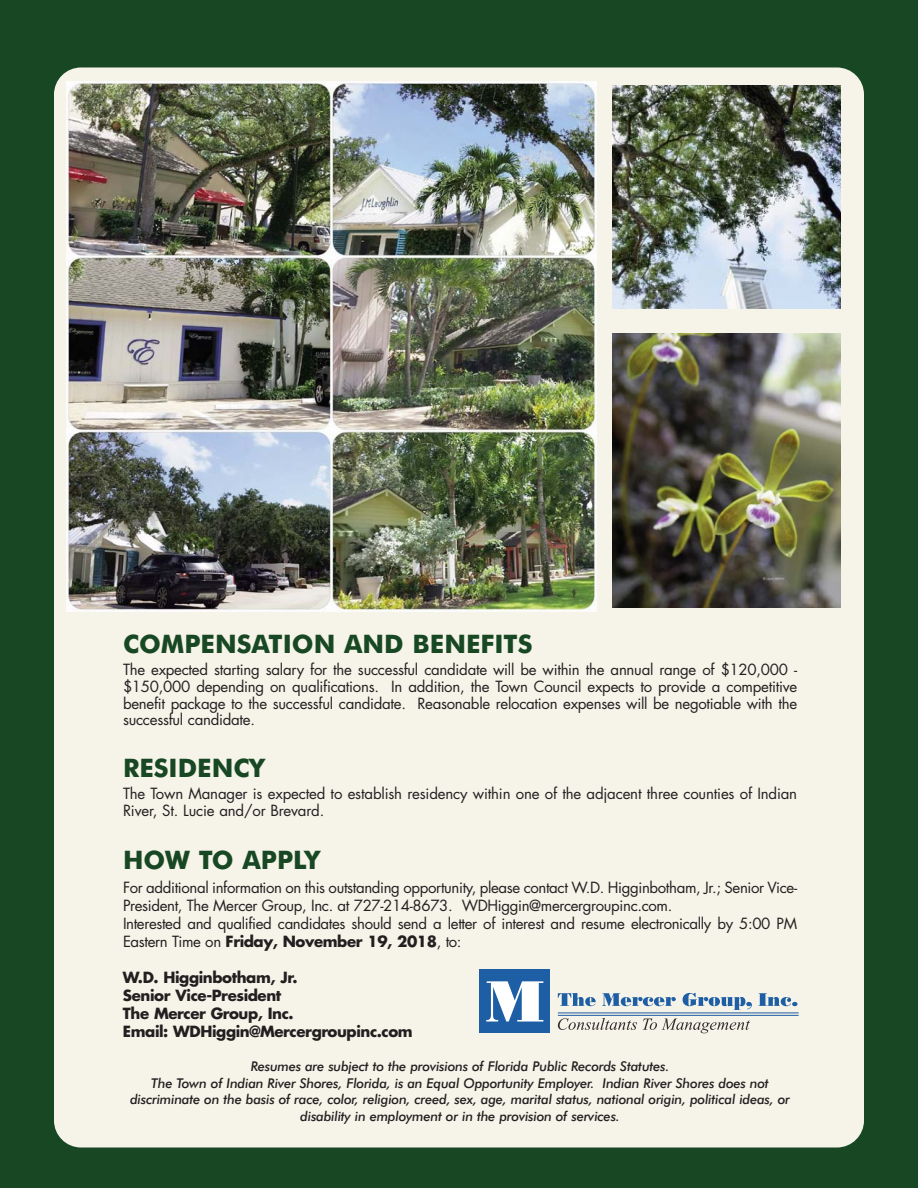
<style>
.page{position:relative;width:918px;height:1188px;background:#184823}
.page>*{position:absolute;margin:0;border:0;box-sizing:border-box;transform-origin:0 0}
.t1{font:700 25.5px "Futura BT";color:#184823}
.t2{font:15px/16.6px "Futura";letter-spacing:-.025em;color:#231f20}
.t3{font:700 15px/18px "Futura";letter-spacing:-.025em;color:#231f20}
.t4{font:italic 500 13.5px/16.5px "Futura BT";letter-spacing:-.02em;color:#231f20;text-align:center}
.s1{font-weight:700}
</style>
<div class="page">
<div style="left:54px;top:68px;width:810px;height:1080px;background:#f6f3e9;border-radius:27px"></div>
<svg style="left:558px;top:993px;width:38px;height:13px"></svg>
<svg style="left:602px;top:993px;width:74px;height:13px"></svg>
<svg style="left:683px;top:993px;width:69px;height:17px"></svg>
<svg style="left:758px;top:993px;width:39px;height:13px"></svg>
<svg style="left:558px;top:1018px;width:79px;height:12px"></svg>
<svg style="left:643px;top:1019px;width:107px;height:14px"></svg>
<hr style="left:558px;top:1012px;width:241px;height:1px;background:#1d5ea4">
<hr style="left:558px;top:1015px;width:241px;height:1px;background:#1d5ea4">
<div style="left:479px;top:970px;width:71px;height:63px;background:#1d5ea4"></div>
<svg style="left:486px;top:981px;width:57px;height:41px"></svg>
<img style="left:612px;top:86px;width:229px;height:223px">
<img style="left:612px;top:333px;width:229px;height:274px">
<img style="left:67px;top:82px;width:530px;height:529px">
<h1 class="t1" style="left:123px;top:631px;width:411px">COMPENSATION AND BENEFITS</h1>
<p class="t2" style="left:123px;top:663px;width:676px;text-align:justify">The expected starting salary for the successful candidate will be within the annual range of $120,000 - $150,000 depending on qualifications. In addition, the Town Council expects to provide a competitive benefit package to the successful candidate. Reasonable relocation expenses will be negotiable with the successful candidate.</p>
<h1 class="t1" style="left:123px;top:755px;width:143px">RESIDENCY</h1>
<p class="t2" style="left:123px;top:787px;width:676px">The Town Manager is expected to establish residency within one of the adjacent three counties of Indian<br>River, St. Lucie and/or Brevard.</p>
<h1 class="t1" style="left:123px;top:847px;width:199px">HOW TO APPLY</h1>
<p class="t2" style="left:123px;top:879px;width:676px;line-height:18px">For additional information on this outstanding opportunity, please contact W.D. Higginbotham, Jr.; Senior Vice-President, The Mercer Group, Inc. at 727-214-8673. WDHiggin@mercergroupinc.com.<br>Interested and qualified candidates should send a letter of interest and resume electronically by 5:00 PM Eastern Time on <span class="s1">Friday, November 19, 2018</span>, to:</p>
<p class="t3" style="left:123px;top:969px;width:291px">W.D. Higginbotham, Jr.<br>Senior Vice-President<br>The Mercer Group, Inc.<br>Email: WDHiggin@Mercergroupinc.com</p>
<p class="t4" style="left:130px;top:1059px;width:661px">Resumes are subject to the provisions of Florida Public Records Statutes.<br>The Town of Indian River Shores, Florida, is an Equal Opportunity Employer. Indian River Shores does not discriminate on the basis of race, color, religion, creed, sex, age, marital status, national origin, political ideas, or disability in employment or in the provision of services.</p>
</div>
